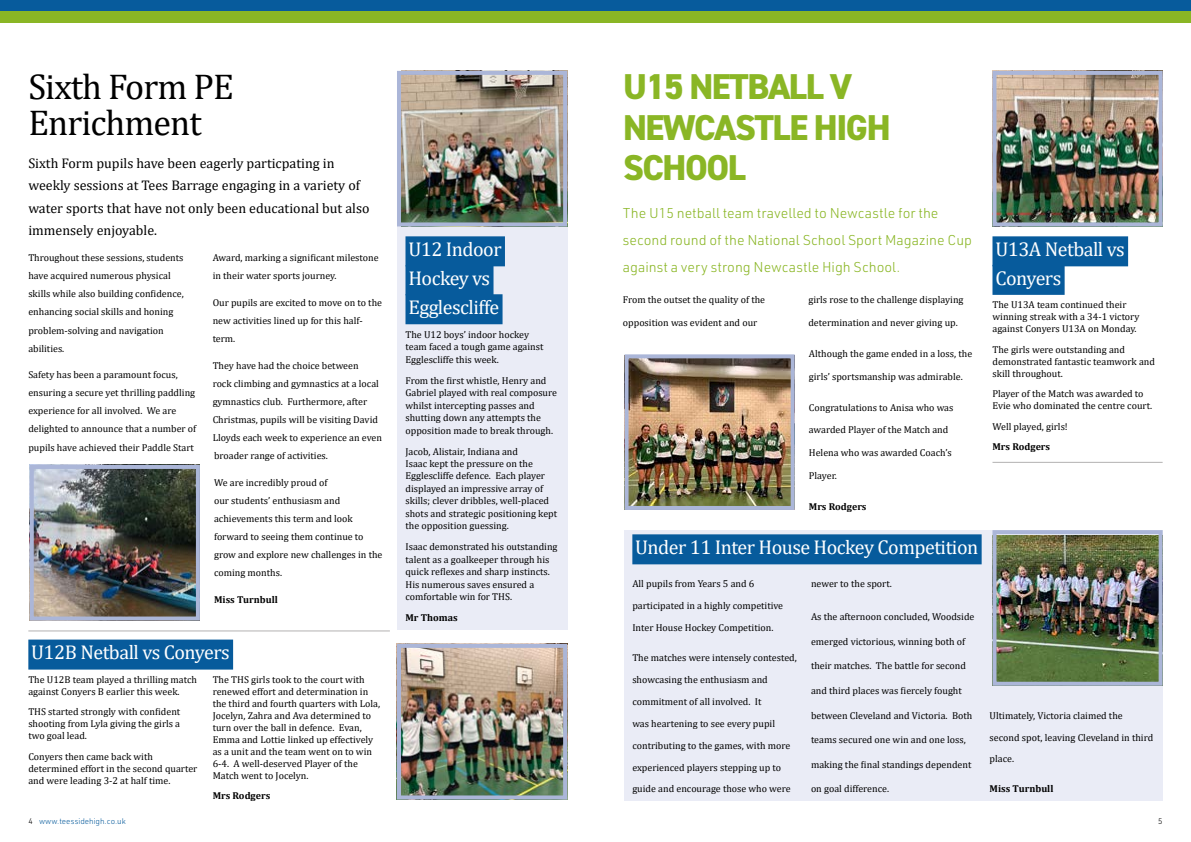
<style>
.page{position:relative;width:1191px;height:842px;background:#fff}
.page>*{position:absolute;margin:0;border:0;box-sizing:border-box;transform-origin:0 0}
.t1{font:800 36px/40.7px "DIN2014";letter-spacing:-.04em;color:#8ab625}
.t2{font:36px/36.1px "Cambria";letter-spacing:-.025em;color:#000}
.t3{font:20px/28.9px "Cambria";letter-spacing:-.025em;color:#fff}
.t4{font:14px/22.1px "Cambria";color:#000}
.t5{font:300 14px/26.7px "URWDIN";color:#8ab625}
.t6{font:10px/18.1px "Cambria";color:#000}
.t7{font:700 10px "Cambria";color:#000}
.t8{font:300 8px "URWDIN";color:#075b9c}
.t9{font:300 8px "URWDIN";color:#000}
.s1{color:#000}
</style>
<div class="page">
<div style="left:0;top:0;width:595px;height:11px;background:#075b9c"></div>
<div style="left:0;top:11px;width:595px;height:12px;background:#8ab625"></div>
<div style="left:595px;top:0;width:596px;height:11px;background:#075b9c"></div>
<div style="left:595px;top:11px;width:596px;height:12px;background:#8ab625"></div>
<div style="left:624px;top:530px;width:538px;height:271px;background:#eaecf6"></div>
<div style="left:632px;top:534px;width:349px;height:30px;background:#075b9c"></div>
<div style="left:397px;top:71px;width:170px;height:558px;background:#eaecf6"></div>
<div style="left:405px;top:236px;width:100px;height:30px;background:#075b9c"></div>
<div style="left:405px;top:265px;width:88px;height:30px;background:#075b9c"></div>
<div style="left:405px;top:294px;width:97px;height:30px;background:#075b9c"></div>
<div style="left:28px;top:640px;width:205px;height:30px;background:#075b9c"></div>
<div style="left:992px;top:236px;width:136px;height:30px;background:#075b9c"></div>
<div style="left:992px;top:265px;width:72px;height:30px;background:#075b9c"></div>
<img style="left:402px;top:76px;width:160px;height:145px">
<div style="left:397px;top:71px;width:170px;height:155px;border:4px solid #abb6d8"></div>
<img style="left:997px;top:76px;width:160px;height:145px">
<div style="left:992px;top:71px;width:170px;height:155px;border:4px solid #abb6d8"></div>
<img style="left:629px;top:359px;width:160px;height:146px">
<div style="left:624px;top:354px;width:170px;height:156px;border:4px solid #abb6d8"></div>
<img style="left:997px;top:535px;width:160px;height:146px">
<div style="left:992px;top:530px;width:170px;height:156px;border:4px solid #abb6d8"></div>
<img style="left:402px;top:649px;width:160px;height:145px">
<div style="left:397px;top:644px;width:170px;height:155px;border:4px solid #abb6d8"></div>
<hr style="left:28px;top:631px;width:362px;height:1px;background:#b3b2b2">
<hr style="left:992px;top:462px;width:170px;height:1px;background:#b3b2b2">
<img style="left:35px;top:470px;width:160px;height:145px">
<div style="left:30px;top:465px;width:170px;height:155px;border:4px solid #abb6d8"></div>
<h1 class="t2" style="left:28px;top:68px;width:207px">Sixth Form PE<br>Enrichment</h1>
<h3 class="t4" style="left:28px;top:152px;width:343px">Sixth Form pupils have been eagerly particpating in weekly sessions at Tees Barrage engaging in a variety of water sports that have not only been educational but also immensely enjoyable.</h3>
<p class="t6" style="left:28px;top:249px;width:157px">Throughout these sessions, students have acquired numerous physical skills while also building confidence, enhancing social skills and honing problem-solving and navigation abilities.</p>
<p class="t6" style="left:28px;top:366px;width:169px">Safety has been a paramount focus, ensuring a secure yet thrilling paddling experience for all involved. We are delighted to announce that a number of pupils have achieved their Paddle Start</p>
<p class="t6" style="left:213px;top:249px;width:167px">Award, marking a significant milestone in their water sports journey.</p>
<p class="t6" style="left:213px;top:293px;width:171px">Our pupils are excited to move on to the new activities lined up for this half&shy;term.</p>
<p class="t6" style="left:213px;top:356px;width:171px">They have had the choice between<br>rock climbing and gymnastics at a local gymnastics club. Furthermore, after Christmas, pupils will be visiting David Lloyds each week to experience an even broader range of activities.</p>
<p class="t6" style="left:214px;top:473px;width:170px">We are incredibly proud of<br>our students’ enthusiasm and achievements this term and look forward to seeing them continue to grow and explore new challenges in the coming months.</p>
<p class="t7" style="left:214px;top:592px;width:65px">Miss Turnbull</p>
<h2 class="t3" style="left:31px;top:638px;width:200px">U12B Netball vs Conyers</h2>
<p class="t6" style="left:28px;top:673px;width:170px;line-height:12px">The U12B team played a thrilling match against Conyers B earlier this week.</p>
<p class="t6" style="left:28px;top:706px;width:153px;line-height:12px;text-align:justify">THS started strongly with confident shooting from Lyla giving the girls a two goal lead.</p>
<p class="t6" style="left:28px;top:750px;width:170px;line-height:12px">Conyers then came back with determined effort in the second quarter and were leading 3-2 at half time.</p>
<p class="t6" style="left:213px;top:673px;width:169px;line-height:12px">The THS girls took to the court with renewed effort and determination in the third and fourth quarters with Lola, Jocelyn, Zahra and Ava determined to turn over the ball in defence. Evan, Emma and Lottie linked up effectively as a unit and the team went on to win 6-4. A well-deserved Player of the Match went to Jocelyn.</p>
<p class="t7" style="left:213px;top:789px;width:59px">Mrs Rodgers</p>
<h2 class="t3" style="left:408px;top:235px;width:95px">U12 Indoor<br>Hockey vs<br>Egglescliffe</h2>
<p class="t6" style="left:405px;top:328px;width:140px;line-height:12.4px">The U12 boys’ indoor hockey team faced a tough game against<br>Egglescliffe this week.</p>
<p class="t6" style="left:405px;top:374px;width:153px;line-height:12.4px">From the first whistle, Henry and Gabriel played with real composure whilst intercepting passes and shutting down any attempts the opposition made to break through.</p>
<p class="t6" style="left:405px;top:445px;width:153px;line-height:12.5px">Jacob, Alistair, Indiana and<br>Isaac kept the pressure on the<br>Egglescliffe defence. Each player displayed an impressive array of skills; clever dribbles, well-placed shots and strategic positioning kept the opposition guessing.</p>
<p class="t6" style="left:405px;top:540px;width:154px;line-height:12.5px">Isaac demonstrated his outstanding talent as a goalkeeper through his quick reflexes and sharp instincts.<br>His numerous saves ensured a comfortable win for THS.</p>
<p class="t7" style="left:405px;top:610px;width:54px">Mr Thomas</p>
<h1 class="t1" style="left:623px;top:66px;width:269px">U15 NETBALL V<br>NEWCASTLE HIGH<br>SCHOOL</h1>
<h3 class="t5" style="left:623px;top:200px;width:351px">The U15 netball team travelled to Newcastle for the second round of the National School Sport Magazine Cup against a very strong Newcastle High School.</h3>
<p class="t6" style="left:623px;top:290px;width:144px">From the outset the quality of the</p>
<p class="t6" style="left:623px;top:313px;width:136px">opposition was evident and our</p>
<p class="t6" style="left:808px;top:290px;width:157px">girls rose to the challenge displaying</p>
<p class="t6" style="left:808px;top:313px;width:151px">determination and never giving up.</p>
<p class="t6" style="left:809px;top:344px;width:165px">Although the game ended in a loss, the</p>
<p class="t6" style="left:809px;top:367px;width:155px">girls’ sportsmanship was admirable.</p>
<p class="t6" style="left:809px;top:398px;width:146px">Congratulations to Anisa who was</p>
<p class="t6" style="left:809px;top:421px;width:141px">awarded Player of the Match and</p>
<p class="t6" style="left:809px;top:444px;width:144px">Helena who was awarded Coach’s</p>
<p class="t6" style="left:809px;top:466px;width:30px">Player.</p>
<p class="t7" style="left:809px;top:500px;width:59px">Mrs Rodgers</p>
<h2 class="t3" style="left:635px;top:533px;width:345px">Under 11 Inter House Hockey Competition</h2>
<p class="t6" style="left:632px;top:573px;width:152px;line-height:21.9px">All pupils from Years 5 and 6 participated in a highly competitive<br>Inter House Hockey Competition.</p>
<p class="t6" style="left:632px;top:647px;width:166px;line-height:21.9px">The matches were intensely contested, showcasing the enthusiasm and commitment of all involved. It<br>was heartening to see every pupil contributing to the games, with more experienced players stepping up to guide and encourage those who were</p>
<p class="t6" style="left:811px;top:574px;width:82px">newer to the sport.</p>
<p class="t6" style="left:811px;top:608px;width:165px">As the afternoon concluded, Woodside</p>
<p class="t6" style="left:811px;top:632px;width:156px">emerged victorious, winning both of</p>
<p class="t6" style="left:811px;top:657px;width:156px">their matches. The battle for second</p>
<p class="t6" style="left:811px;top:681px;width:152px">and third places was fiercely fought</p>
<p class="t6" style="left:811px;top:706px;width:163px">between Cleveland and Victoria. Both</p>
<p class="t6" style="left:811px;top:731px;width:156px">teams secured one win and one loss,</p>
<p class="t6" style="left:811px;top:755px;width:162px">making the final standings dependent</p>
<p class="t6" style="left:811px;top:780px;width:80px">on goal difference.</p>
<h2 class="t3" style="left:995px;top:235px;width:131px;line-height:28.5px">U13A Netball vs<br>Conyers</h2>
<p class="t6" style="left:992px;top:299px;width:148px;line-height:12px">The U13A team continued their winning streak with a 34-1 victory against Conyers U13A on Monday.</p>
<p class="t6" style="left:992px;top:343px;width:164px;line-height:12px">The girls were outstanding and demonstrated fantastic teamwork and skill throughout.</p>
<p class="t6" style="left:992px;top:388px;width:161px;line-height:12px">Player of the Match was awarded to<br>Evie who dominated the centre court.</p>
<p class="t6" style="left:992px;top:417px;width:77px">Well played, girls!</p>
<p class="t7" style="left:992px;top:440px;width:59px">Mrs Rodgers</p>
<p class="t6" style="left:989px;top:705px;width:165px;line-height:21.5px">Ultimately, Victoria claimed the second spot, leaving Cleveland in third place.</p>
<p class="t7" style="left:989px;top:781px;width:65px">Miss Turnbull</p>
<p class="t8" style="left:28px;top:815px;width:99px"><span class="s1">4</span> www.teessidehigh.co.uk</p>
<p class="t9" style="left:1158px;top:815px;width:6px">5</p>
</div>
